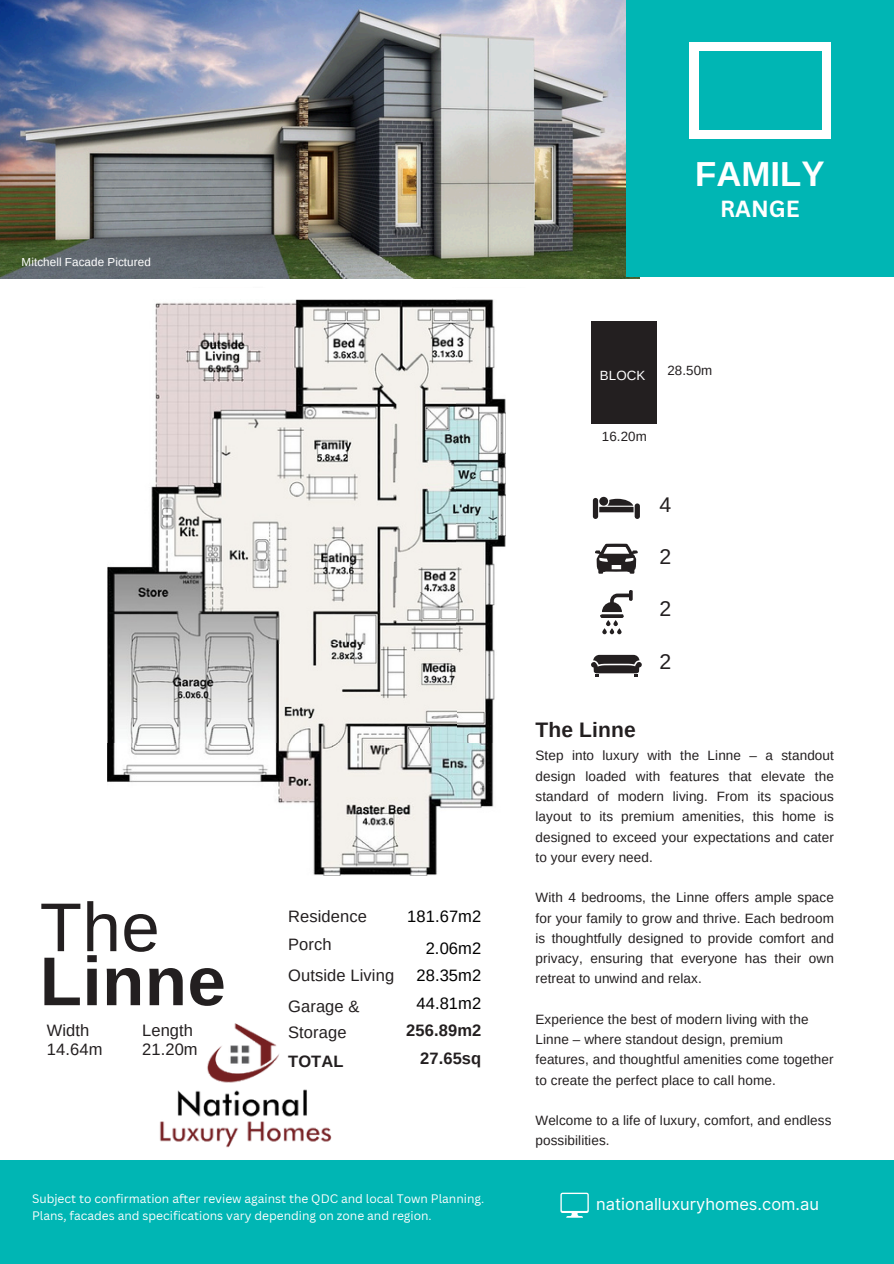
<style>
.page{position:relative;width:894px;height:1264px;background:#fff}
.page>*{position:absolute;margin:0;border:0;box-sizing:border-box;transform-origin:0 0}
.t1{font:700 69px/54px "Arimo";letter-spacing:.01em;color:#231f20}
.t2{font:700 34.8px "Arimo";color:#fff}
.t3{font:700 22.65px "Canva Sans";color:#fff}
.t4{font:21.3px "Arimo";color:#231f20}
.t5{font:700 21px "Arimo";letter-spacing:.01em;color:#231f20}
.t6{font:16.5px/19.2px "Arimo";letter-spacing:.005em;color:#231f20}
.t7{font:700 16.5px/27.8px "Arimo";letter-spacing:.005em;color:#231f20;text-align:right}
.t8{font:16.5px "Inter";color:#fff}
.t9{font:16.5px/31.5px "Arimo";letter-spacing:.005em;color:#000;text-align:right}
.t10{font:13.5px/20.2px "Arimo";letter-spacing:.005em;color:#231f20;text-align:justify}
.t11{font:13.35px "Arimo";letter-spacing:.005em;color:#231f20}
.t12{font:13.35px "Arimo";letter-spacing:.005em;color:#fff}
.t13{font:12px/16px "Canva Sans";color:#fefefe}
.t14{font:11.7px "Arimo";letter-spacing:.005em;color:#fff}
.s1{font-weight:400}
.s2{font-weight:700}
.s3{font-weight:400;color:#000}
</style>
<div class="page">
<img style="left:0;top:0;width:639px;height:279px">
<img style="left:107px;top:299px;width:399px;height:576px">
<svg style="left:600px;top:590px;width:32px;height:44px"></svg>
<svg style="left:595px;top:543px;width:42px;height:30px"></svg>
<svg style="left:591px;top:655px;width:50px;height:21px"></svg>
<div style="left:592px;top:498px;width:6px;height:21px;background:#231f20;border-radius:3px"></div>
<div style="left:634px;top:503px;width:5px;height:16px;background:#231f20;border-radius:3px"></div>
<svg style="left:599px;top:497px;width:9px;height:8px"></svg>
<svg style="left:599px;top:499px;width:34px;height:13px"></svg>
<div style="left:591px;top:321px;width:65px;height:103px;background:#231f20"></div>
<div style="left:0;top:1159px;width:893px;height:104px;background:#00b6b4"></div>
<svg style="left:560px;top:1192px;width:28px;height:25px"></svg>
<div style="left:626px;top:0;width:267px;height:277px;background:#00b6b4"></div>
<div style="left:688px;top:43px;width:142px;height:96px;background:#fff"></div>
<div style="left:698px;top:52px;width:123px;height:78px;background:#00b6b4"></div>
<img style="left:159px;top:1023px;width:173px;height:125px">
<h2 class="t14" style="left:22px;top:256px;width:131px">Mitchell Facade Pictured</h2>
<h6 class="t1" style="left:40px;top:900px;width:187px"><span class="s1">The<br></span>Linne</h6>
<h6 class="t6" style="left:142px;top:1020px;width:57px">Length<br>21.20m</h6>
<p class="t6" style="left:47px;top:1020px;width:57px">Width<br>14.64m</p>
<p class="t6" style="left:288px;top:901px;width:80px;line-height:28.2px">Residence<br>Porch</p>
<p class="t6" style="left:288px;top:960px;width:107px;line-height:30.3px">Outside Living<br>Garage &amp;</p>
<p class="t6" style="left:288px;top:1017px;width:60px;line-height:29.2px">Storage<br><span class="s2">TOTAL</span></p>
<h1 class="t9" style="left:407px;top:900px;width:76px">181.67m2<br>2.06m2</h1>
<h1 class="t7" style="left:406px;top:961px;width:77px"><span class="s3">28.35m2<br>44.81m2<br></span>256.89m2<br>27.65sq</h1>
<h6 class="t13" style="left:32px;top:1190px;width:453px">Subject to confirmation after review against the QDC and local Town Planning.<br>Plans, facades and specifications vary depending on zone and region.</h6>
<h2 class="t2" style="left:695px;top:154px;width:131px">FAMILY</h2>
<h3 class="t3" style="left:719px;top:192px;width:81px">RANGE</h3>
<h4 class="t12" style="left:599px;top:368px;width:47px">BLOCK</h4>
<h4 class="t11" style="left:601px;top:429px;width:46px">16.20m</h4>
<p class="t11" style="left:667px;top:362px;width:46px">28.50m</p>
<h4 class="t4" style="left:659px;top:492px;width:13px">4</h4>
<h4 class="t4" style="left:659px;top:544px;width:13px">2</h4>
<h4 class="t4" style="left:659px;top:597px;width:13px">2</h4>
<h4 class="t4" style="left:659px;top:649px;width:13px">2</h4>
<h4 class="t5" style="left:535px;top:717px;width:102px">The Linne</h4>
<h5 class="t10" style="left:535px;top:745px;width:300px">Step into luxury with the Linne – a standout design loaded with features that elevate the standard of modern living. From its spacious layout to its premium amenities, this home is designed to exceed your expectations and cater to your every need.</h5>
<h6 class="t10" style="left:535px;top:887px;width:300px">With 4 bedrooms, the Linne offers ample space for your family to grow and thrive. Each bedroom is thoughtfully designed to provide comfort and privacy, ensuring that everyone has their own retreat to unwind and relax.</h6>
<h6 class="t10" style="left:535px;top:1009px;width:299px;text-align:left">Experience the best of modern living with the Linne – where standout design, premium features, and thoughtful amenities come together to create the perfect place to call home.</h6>
<h3 class="t10" style="left:535px;top:1110px;width:297px">Welcome to a life of luxury, comfort, and endless possibilities.</h3>
<h6 class="t8" style="left:596px;top:1193px;width:224px">nationalluxuryhomes.com.au</h6>
</div>
